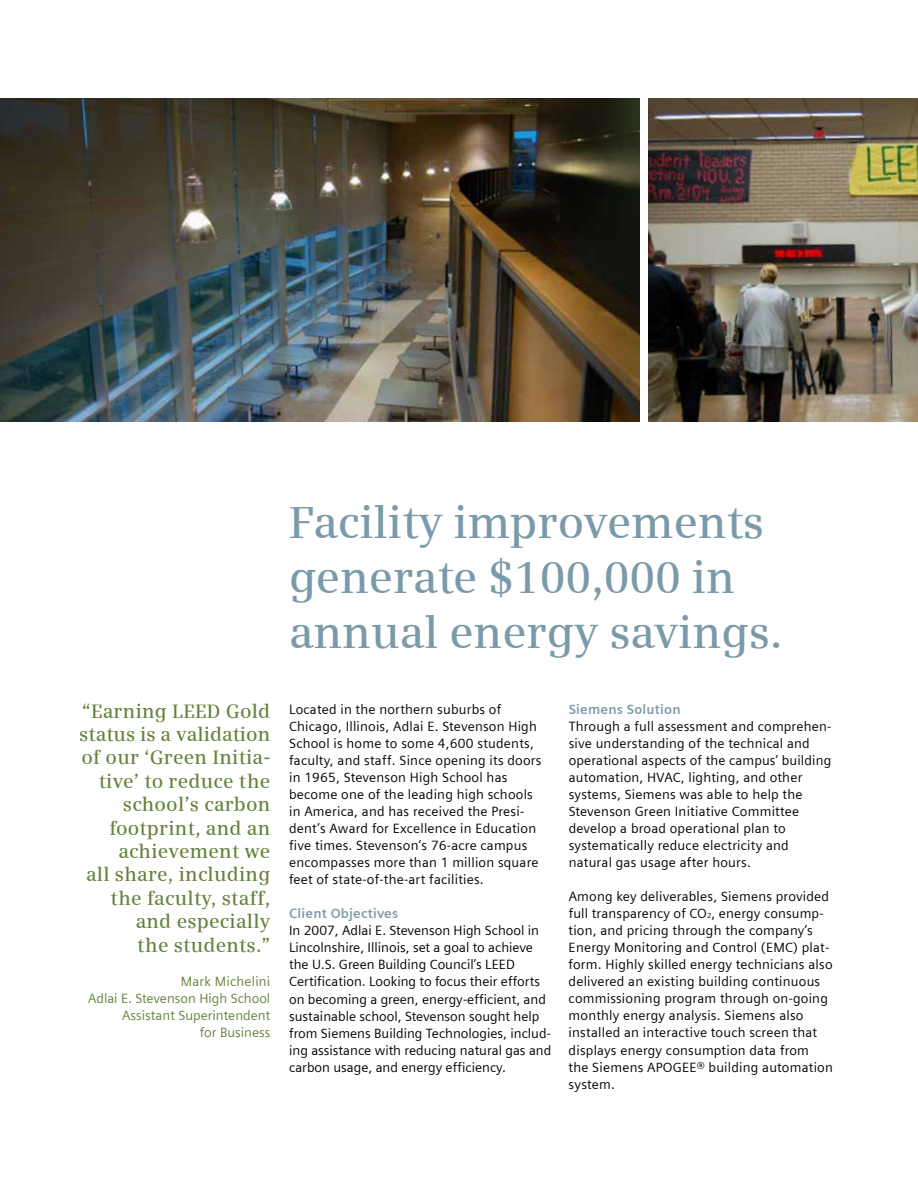
<style>
.page{position:relative;width:918px;height:1188px;background:#fff}
.page>*{position:absolute;margin:0;border:0;box-sizing:border-box;transform-origin:0 0}
.t1{font:600 45px/55.2px "Siemens Serif";letter-spacing:-.005em;color:#7b9aa9}
.t2{font:600 19.5px/23.4px "Siemens Serif";letter-spacing:.01em;color:#62833c;text-align:right}
.t3{font:13.5px/17px "Siemens Sans";letter-spacing:.015em;color:#000}
.t4{font:13.5px/17px "Siemens Sans";color:#62833c;text-align:right}
.t5{font:700 13.5px "Siemens Sans";letter-spacing:.015em;color:#7b9aa9}
.s1{font-size:7.35px}
</style>
<div class="page">
<img style="left:0;top:99px;width:639px;height:323px">
<img style="left:648px;top:99px;width:270px;height:323px">
<h2 class="t2" style="left:79px;top:699px;width:193px">“Earning LEED Gold status is a validation of our ‘Green Initia&shy;tive’ to reduce the school’s carbon footprint, and an achievement we<br>all share, including the faculty, staff, and especially<br>the students.”</h2>
<p class="t4" style="left:88px;top:973px;width:184px">Mark Michelini<br>Adlai E. Stevenson High School<br>Assistant Superintendent<br>for Business</p>
<h1 class="t1" style="left:289px;top:494px;width:495px">Facility improvements generate $100,000 in annual energy savings.</h1>
<p class="t3" style="left:289px;top:701px;width:254px">Located in the northern suburbs of Chicago, Illinois, Adlai E. Stevenson High School is home to some 4,600 students, faculty, and staff. Since opening its doors in 1965, Stevenson High School has become one of the leading high schools in America, and has received the Presi&shy;dent’s Award for Excellence in Education five times. Stevenson’s 76-acre campus encompasses more than 1 million square feet of state-of-the-art facilities.</p>
<p class="t5" style="left:289px;top:906px;width:111px">Client Objectives</p>
<p class="t3" style="left:289px;top:922px;width:264px">In 2007, Adlai E. Stevenson High School in Lincolnshire, Illinois, set a goal to achieve the U.S. Green Building Council’s LEED Certification. Looking to focus their efforts on becoming a green, energy-efficient, and sustainable school, Stevenson sought help from Siemens Building Technologies, includ&shy;ing assistance with reducing natural gas and carbon usage, and energy efficiency.</p>
<p class="t5" style="left:569px;top:702px;width:113px">Siemens Solution</p>
<p class="t3" style="left:569px;top:718px;width:264px">Through a full assessment and comprehen&shy;sive understanding of the technical and operational aspects of the campus’ building automation, HVAC, lighting, and other systems, Siemens was able to help the Stevenson Green Initiative Committee develop a broad operational plan to systematically reduce electricity and natural gas usage after hours.</p>
<p class="t3" style="left:569px;top:888px;width:266px">Among key deliverables, Siemens provided full transparency of CO<span class="s1">2</span>, energy consump&shy;tion, and pricing through the company’s Energy Monitoring and Control (EMC) plat&shy;form. Highly skilled energy technicians also delivered an existing building continuous commissioning program through on-going monthly energy analysis. Siemens also installed an interactive touch screen that displays energy consumption data from<br>the Siemens APOGEE® building automation system.</p>
</div>
